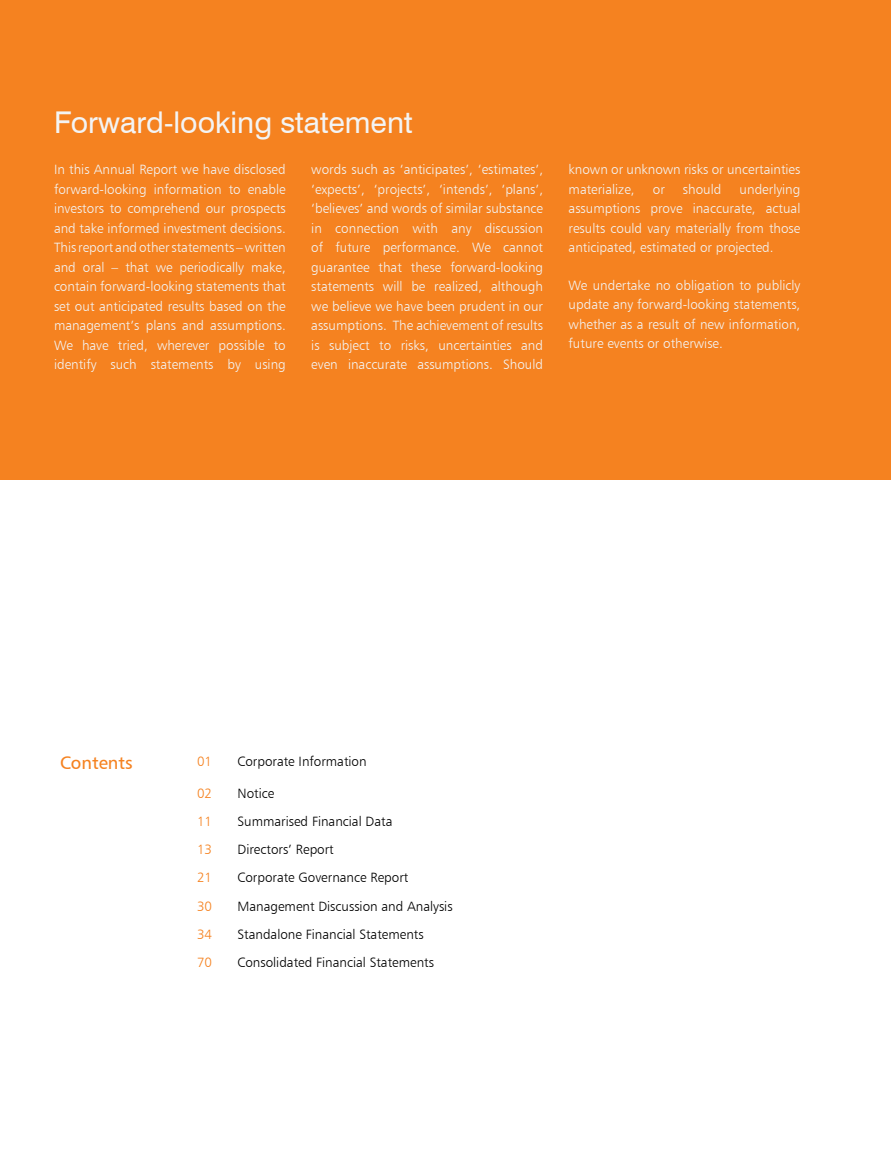
<style>
.page{position:relative;width:891px;height:1161px;background:#fff}
.page>*{position:absolute;margin:0;border:0;box-sizing:border-box;transform-origin:0 0}
.t1{font:30px "Swiss 721 BT";color:#f3f4f4}
.t2{font:18px "Humanist 777 BT Roman B";color:#f58220}
.t3{font:13.5px/19.5px "Humanist 777 BT Light B";color:#f3f4f4;text-align:justify}
.t4{font:13.5px "Humanist 777 BT Light B";color:#000}
.t5{font:13.5px "Humanist 777 BT Light B";color:#f58220}
</style>
<div class="page">
<div style="left:0;top:0;width:891px;height:479px;background:#f58220"></div>
<hr style="left:890px;top:0;width:1px;height:1161px;background:#f58220">
<h1 class="t1" style="left:54px;top:104px;width:360px">Forward-looking statement</h1>
<p class="t3" style="left:311px;top:160px;width:233px">words such as ‘anticipates’, ‘estimates’, ‘expects’, ‘projects’, ‘intends’, ‘plans’, ‘believes’ and words of similar substance in connection with any discussion of future performance. We cannot guarantee that these forward-looking statements will be realized, although we believe we have been prudent in our assumptions. The achievement of results is subject to risks, uncertainties and even inaccurate assumptions. Should</p>
<p class="t3" style="left:569px;top:160px;width:233px">known or unknown risks or uncertainties materialize,</p>
<p class="t3" style="left:54px;top:160px;width:233px">In this Annual Report we have disclosed forward-looking information to enable investors to comprehend our prospects and take informed investment decisions.<br>This report and other statements – written and oral – that we periodically make, contain forward-looking statements that set out anticipated results based on the management’s plans and assumptions.<br>We have tried, wherever possible to identify such statements by using</p>
<p class="t3" style="left:569px;top:179px;width:233px;text-indent:171px">underlying assumptions prove inaccurate, actual results could vary materially from those anticipated, estimated or projected.</p>
<p class="t3" style="left:569px;top:275px;width:233px">We undertake no obligation to publicly update any forward-looking statements, whether as a result of new information, future events or otherwise.</p>
<p class="t3" style="left:653px;top:179px;width:14px">or</p>
<p class="t3" style="left:683px;top:179px;width:40px">should</p>
<h2 class="t2" style="left:60px;top:752px;width:74px">Contents</h2>
<p class="t5" style="left:197px;top:753px;width:17px">01</p>
<p class="t4" style="left:238px;top:753px;width:131px">Corporate Information</p>
<p class="t5" style="left:197px;top:785px;width:17px">02</p>
<p class="t4" style="left:238px;top:785px;width:38px">Notice</p>
<p class="t5" style="left:197px;top:813px;width:17px">11</p>
<p class="t4" style="left:238px;top:813px;width:156px">Summarised Financial Data</p>
<p class="t5" style="left:197px;top:841px;width:17px">13</p>
<p class="t4" style="left:238px;top:841px;width:98px">Directors’ Report</p>
<p class="t5" style="left:197px;top:869px;width:17px">21</p>
<p class="t4" style="left:238px;top:869px;width:172px">Corporate Governance Report</p>
<p class="t5" style="left:197px;top:898px;width:17px">30</p>
<p class="t4" style="left:238px;top:898px;width:217px">Management Discussion and Analysis</p>
<p class="t5" style="left:197px;top:926px;width:17px">34</p>
<p class="t4" style="left:238px;top:926px;width:188px">Standalone Financial Statements</p>
<p class="t5" style="left:197px;top:954px;width:17px">70</p>
<p class="t4" style="left:238px;top:954px;width:198px">Consolidated Financial Statements</p>
</div>
